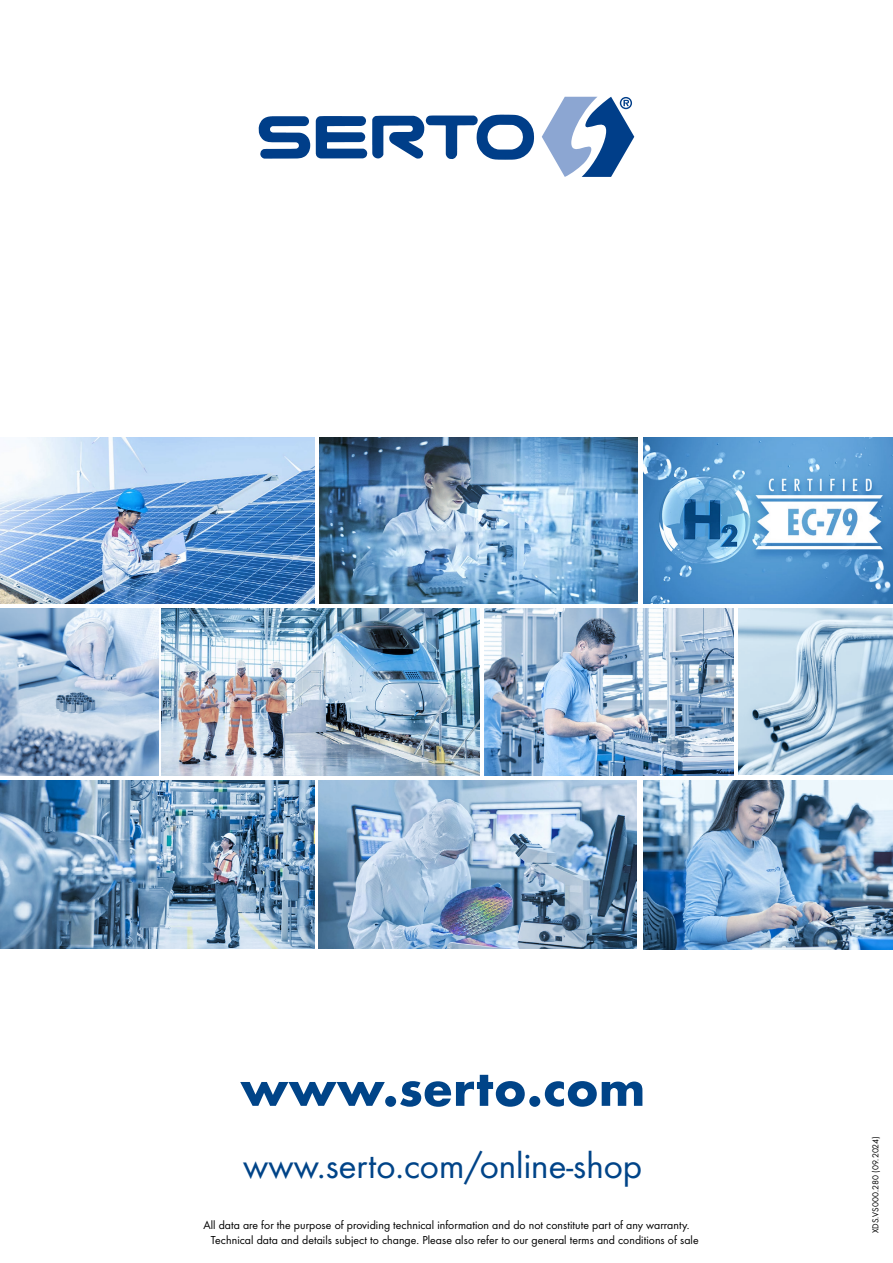
<style>
.page{position:relative;width:893px;height:1263px;background:#fff}
.page>*{position:absolute;margin:0;border:0;box-sizing:border-box;transform-origin:0 0}
.t1{font:700 52.65px "Futura";color:#048}
.t2{font:37.35px "Futura Boo";color:#048}
.t3{font:12px/15px "Futura Boo";letter-spacing:.005em;color:#000}
.Vorbehalt_SAP{font:9px "Futura Boo";color:#000}
</style>
<div class="page">
<svg style="left:542px;top:97px;width:92px;height:80px"></svg>
<svg style="left:259px;top:116px;width:51px;height:43px"></svg>
<svg style="left:316px;top:115px;width:218px;height:45px"></svg>
<img style="left:0;top:437px;width:893px;height:512px">
<p class="t1" style="left:240px;top:1055px;width:407px">www.serto.com</p>
<p class="t2" style="left:243px;top:1143px;width:400px">www.serto.com/online-shop</p>
<p class="t3" style="left:211px;top:1218px;width:489px;text-indent:-7px">All data are for the purpose of providing technical information and do not constitute part of any warranty.<br>Technical data and details subject to change. Please also refer to our general terms and conditions of sale</p>
<p class="Vorbehalt_SAP" style="left:870px;top:1233px;width:99px;rotate:-90deg">XDS.VS000.280 (09.2024)</p>
</div>
